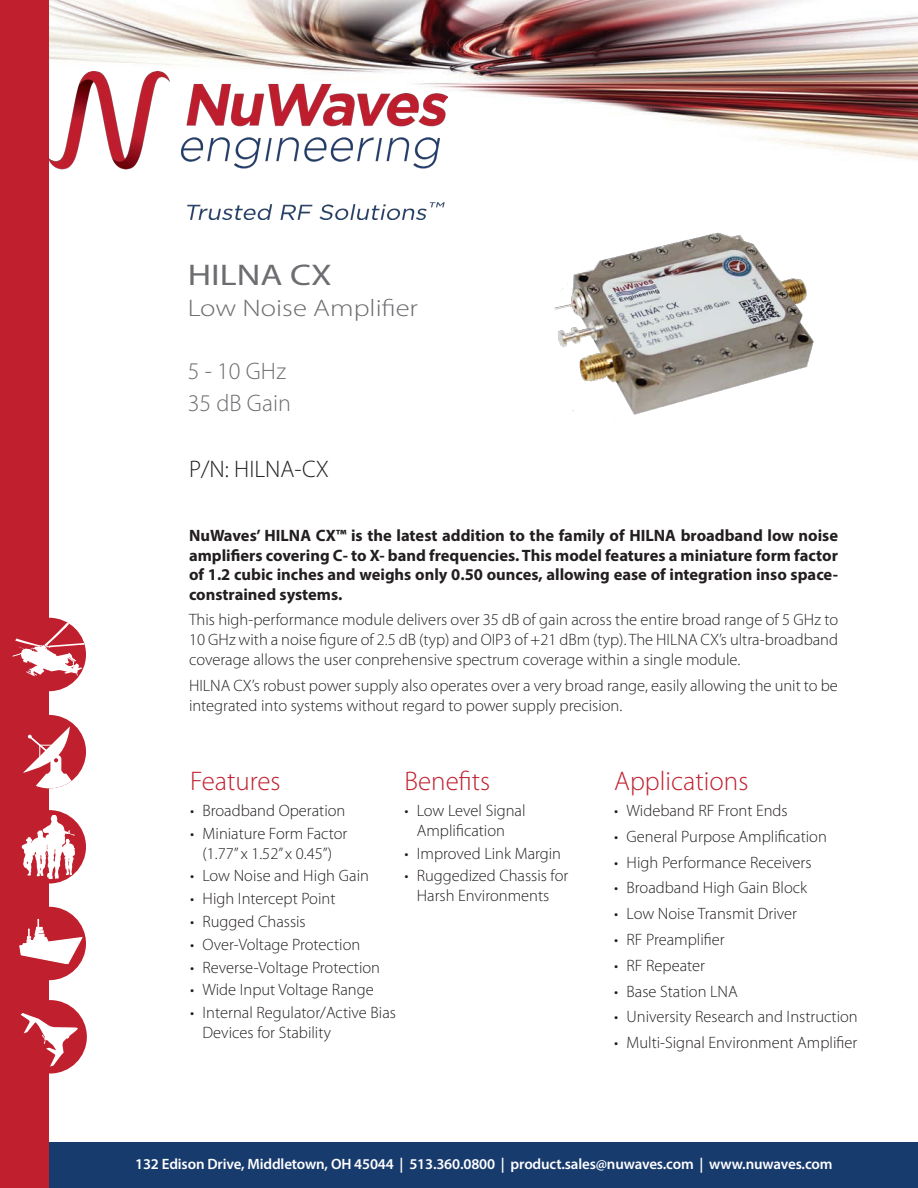
<style>
.page{position:relative;width:918px;height:1188px;background:#fff}
.page>*{position:absolute;margin:0;border:0;box-sizing:border-box;transform-origin:0 0}
.product_name{font:30px "Myriad Pro";color:#6c6d70;scale:1.2 1}
.sub_heads{font:300 27px "Myriad Pro";color:#c0202e}
.product_name-2{font:300 24px "Myriad Pro";color:#6c6d70;scale:1.2 1}
.product_name-3{font:300 24px "Myriad Pro";color:#6c6d70}
.P_N_number{font:300 24px "Myriad Pro";color:#231f20}
.body_copy{font:300 16.5px/19.8px "Myriad Pro";color:#231f20;text-align:center}
.body_heads{font:700 16.5px/19.5px "Myriad Pro";color:#231f20;text-align:justify}
.t1{font:600 15px "Myriad Pro";letter-spacing:-.01em;color:#fff}
</style>
<div class="page">
<img style="left:49px;top:0;width:869px;height:160px">
<div style="left:37px;top:1143px;width:881px;height:45px;background:#183b6e"></div>
<div style="left:0;top:0;width:49px;height:1188px;background:#c0202e"></div>
<div style="left:13px;top:618px;width:73px;height:73px;background:#c0202e;border-radius:50%"></div>
<svg style="left:13px;top:621px;width:73px;height:55px"></svg>
<div style="left:13px;top:715px;width:73px;height:73px;background:#c0202e;border-radius:50%"></div>
<svg style="left:23px;top:726px;width:50px;height:62px"></svg>
<div style="left:13px;top:810px;width:73px;height:74px;background:#c0202e;border-radius:50%"></div>
<svg style="left:22px;top:815px;width:53px;height:64px"></svg>
<div style="left:13px;top:907px;width:73px;height:73px;background:#c0202e;border-radius:50%"></div>
<svg style="left:19px;top:919px;width:64px;height:45px"></svg>
<div style="left:13px;top:1000px;width:74px;height:74px;background:#c0202e;border-radius:50%"></div>
<svg style="left:20px;top:1013px;width:58px;height:54px"></svg>
<img style="left:554px;top:232px;width:260px;height:186px">
<img style="left:49px;top:71px;width:398px;height:149px">
<p class="product_name" style="left:188px;top:256px;width:121px">HILNA CX</p>
<p class="product_name-2" style="left:188px;top:294px;width:193px">Low Noise Amplifier</p>
<p class="product_name-3" style="left:188px;top:357px;width:100px">5 - 10 GHz</p>
<p class="product_name-3" style="left:188px;top:388px;width:105px">35 dB Gain</p>
<p class="P_N_number" style="left:189px;top:454px;width:141px">P/N: HILNA-CX</p>
<p class="body_heads" style="left:189px;top:525px;width:651px">NuWaves’ HILNA CX™ is the latest addition to the family of HILNA broadband low noise amplifiers covering C- to X- band frequencies. This model features a miniature form factor of 1.2 cubic inches and weighs only 0.50 ounces, allowing ease of integration inso space&shy;constrained systems.</p>
<p class="body_copy" style="left:189px;top:610px;width:651px;text-align:justify">This high-performance module delivers over 35 dB of gain across the entire broad range of 5 GHz to 10 GHz with a noise figure of 2.5 dB (typ) and OIP3 of +21 dBm (typ). The HILNA CX’s ultra-broadband coverage allows the user conprehensive spectrum coverage within a single module.</p>
<p class="body_copy" style="left:189px;top:675px;width:650px;text-align:left">HILNA CX’s robust power supply also operates over a very broad range, easily allowing the unit to be integrated into systems without regard to power supply precision.</p>
<p class="sub_heads" style="left:190px;top:765px;width:92px">Features</p>
<p class="body_copy" style="left:190px;top:801px;width:157px">• Broadband Operation</p>
<p class="body_copy" style="left:190px;top:823px;width:159px">• Miniature Form Factor (1.77” x 1.52” x 0.45”)</p>
<p class="body_copy" style="left:190px;top:866px;width:180px">• Low Noise and High Gain</p>
<p class="body_copy" style="left:190px;top:889px;width:147px">• High Intercept Point</p>
<p class="body_copy" style="left:190px;top:912px;width:117px">• Rugged Chassis</p>
<p class="body_copy" style="left:190px;top:934px;width:172px">• Over-Voltage Protection</p>
<p class="body_copy" style="left:190px;top:957px;width:191px">• Reverse-Voltage Protection</p>
<p class="body_copy" style="left:190px;top:980px;width:185px">• Wide Input Voltage Range</p>
<p class="body_copy" style="left:202px;top:1003px;width:195px;text-align:left;text-indent:-12px">• Internal Regulator/Active Bias<br>Devices for Stability</p>
<p class="sub_heads" style="left:404px;top:765px;width:87px">Benefits</p>
<p class="body_copy" style="left:404px;top:801px;width:123px">• Low Level Signal<br>Amplification</p>
<p class="body_copy" style="left:404px;top:843px;width:158px">• Improved Link Margin</p>
<p class="body_copy" style="left:404px;top:866px;width:165px">• Ruggedized Chassis for<br>Harsh Environments</p>
<p class="sub_heads" style="left:614px;top:765px;width:136px">Applications</p>
<p class="body_copy" style="left:614px;top:801px;width:175px">• Wideband RF Front Ends</p>
<p class="body_copy" style="left:614px;top:826px;width:214px">• General Purpose Amplification</p>
<p class="body_copy" style="left:614px;top:852px;width:199px">• High Performance Receivers</p>
<p class="body_copy" style="left:614px;top:878px;width:194px">• Broadband High Gain Block</p>
<p class="body_copy" style="left:614px;top:904px;width:184px">• Low Noise Transmit Driver</p>
<p class="body_copy" style="left:614px;top:930px;width:112px">• RF Preamplifier</p>
<p class="body_copy" style="left:614px;top:955px;width:92px">• RF Repeater</p>
<p class="body_copy" style="left:614px;top:981px;width:125px">• Base Station LNA</p>
<p class="body_copy" style="left:614px;top:1007px;width:245px">• University Research and Instruction</p>
<p class="body_copy" style="left:614px;top:1033px;width:245px">• Multi-Signal Environment Amplifier</p>
<p class="t1" style="left:135px;top:1155px;width:699px">132 Edison Drive, Middletown, OH 45044 | 513.360.0800 | product.sales@nuwaves.com | www.nuwaves.com</p>
</div>
